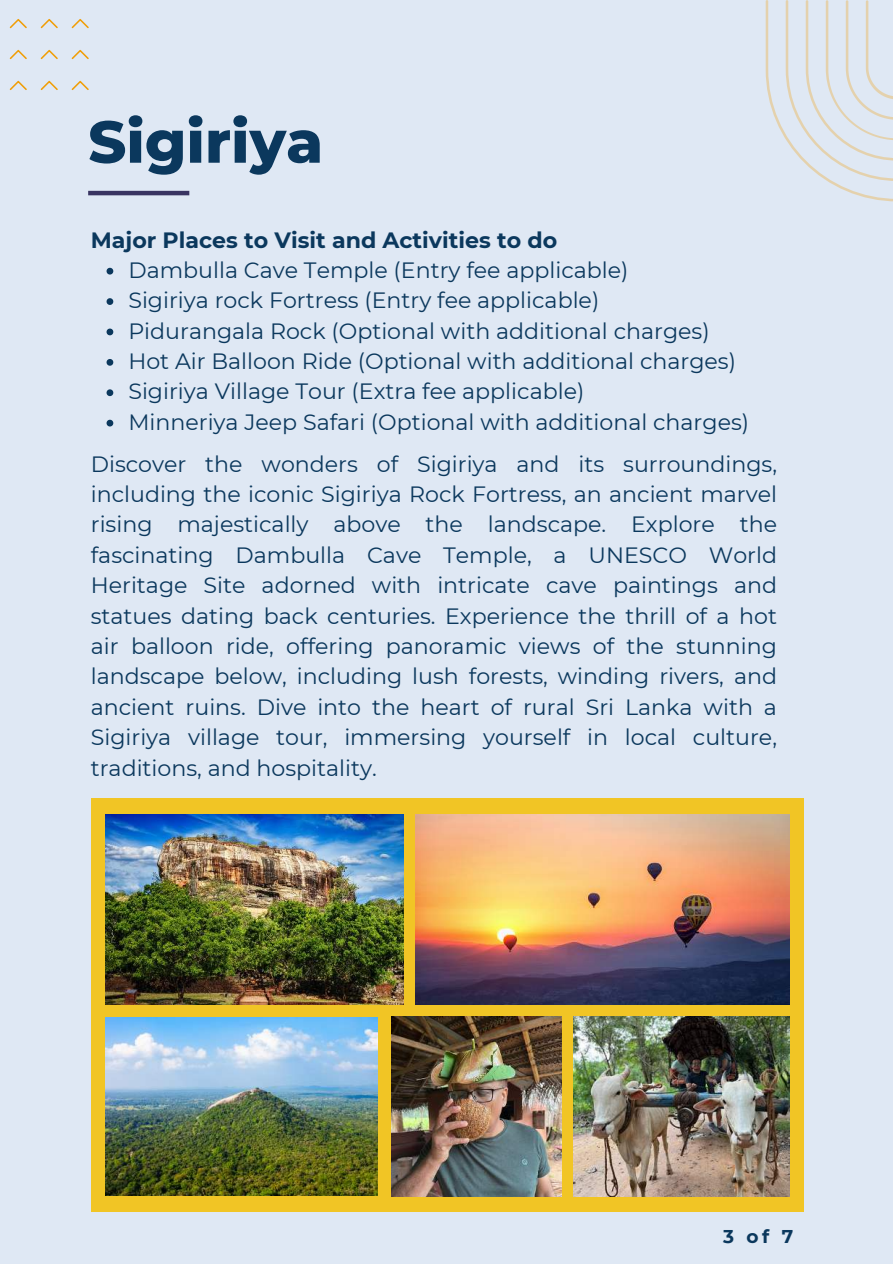
<style>
.page{position:relative;width:893px;height:1264px;background:#fff}
.page>*{position:absolute;margin:0;border:0;box-sizing:border-box;transform-origin:0 0}
.t1{font:800 58.95px "Montserrat";color:#0b385d}
.t2{font:22.05px/30.3px "Montserrat";color:#0b385d}
.t3{font:700 22.05px "Montserrat";color:#0b385d}
.t4{font:700 18.45px "Montserrat";color:#0b385d}
</style>
<div class="page">
<div style="left:0;top:0;width:892px;height:1263px;background:#dfe8f4"></div>
<hr style="left:88px;top:191px;width:101px;height:4px;background:#393462">
<svg style="left:9px;top:19px;width:18px;height:10px"></svg>
<svg style="left:9px;top:50px;width:18px;height:10px"></svg>
<svg style="left:9px;top:81px;width:18px;height:9px"></svg>
<svg style="left:40px;top:19px;width:18px;height:10px"></svg>
<svg style="left:40px;top:50px;width:18px;height:10px"></svg>
<svg style="left:40px;top:81px;width:18px;height:9px"></svg>
<svg style="left:71px;top:19px;width:18px;height:10px"></svg>
<svg style="left:71px;top:50px;width:18px;height:10px"></svg>
<svg style="left:71px;top:81px;width:18px;height:9px"></svg>
<svg style="left:765px;top:0;width:127px;height:201px"></svg>
<svg style="left:106px;top:268px;width:7px;height:6px"></svg>
<svg style="left:106px;top:298px;width:7px;height:7px"></svg>
<svg style="left:106px;top:328px;width:7px;height:7px"></svg>
<svg style="left:106px;top:359px;width:7px;height:7px"></svg>
<svg style="left:106px;top:389px;width:7px;height:7px"></svg>
<svg style="left:106px;top:420px;width:7px;height:6px"></svg>
<div style="left:91px;top:797px;width:712px;height:414px;background:#f1c525"></div>
<img style="left:106px;top:814px;width:297px;height:190px">
<img style="left:106px;top:1017px;width:271px;height:178px">
<img style="left:415px;top:814px;width:374px;height:190px">
<img style="left:573px;top:1016px;width:216px;height:180px">
<img style="left:391px;top:1016px;width:170px;height:180px">
<h1 class="t1" style="left:88px;top:99px;width:236px">Sigiriya</h1>
<p class="t3" style="left:91px;top:224px;width:468px">Major Places to Visit and Activities to do</p>
<p class="t2" style="left:128px;top:254px;width:622px">Dambulla Cave Temple (Entry fee applicable)<br>Sigiriya rock Fortress (Entry fee applicable)<br>Pidurangala Rock (Optional with additional charges)<br>Hot Air Balloon Ride (Optional with additional charges)<br>Sigiriya Village Tour (Extra fee applicable)<br>Minneriya Jeep Safari (Optional with additional charges)</p>
<p class="t2" style="left:91px;top:448px;width:687px;text-align:justify">Discover the wonders of Sigiriya and its surroundings, including the iconic Sigiriya Rock Fortress, an ancient marvel rising majestically above the landscape. Explore the fascinating Dambulla Cave Temple, a UNESCO World Heritage Site adorned with intricate cave paintings and statues dating back centuries. Experience the thrill of a hot air balloon ride, offering panoramic views of the stunning landscape below, including lush forests, winding rivers, and ancient ruins. Dive into the heart of rural Sri Lanka with a Sigiriya village tour, immersing yourself in local culture, traditions, and hospitality.</p>
<p class="t4" style="left:723px;top:1222px;width:72px">3of7</p>
</div>
